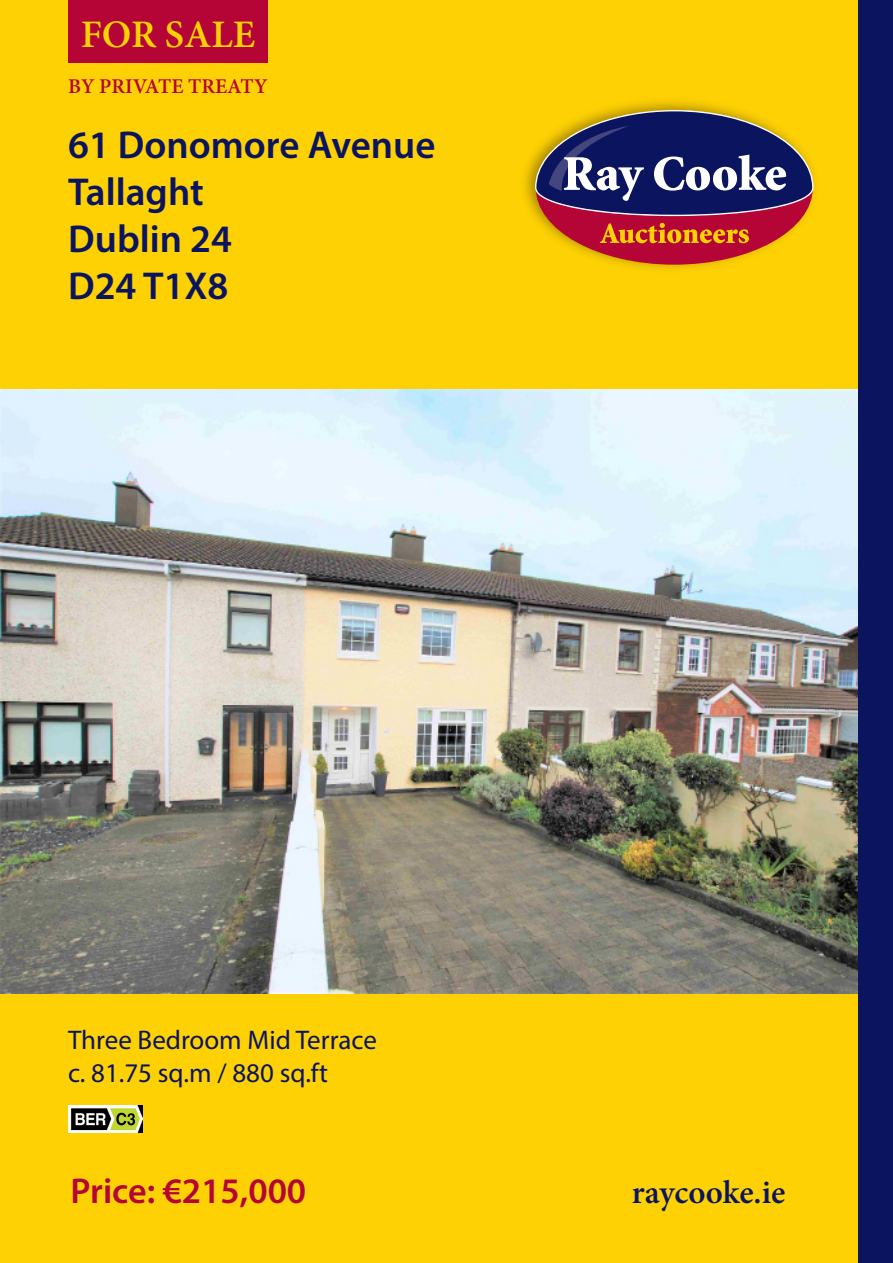
<style>
.page{position:relative;width:893px;height:1263px;background:#fed105}
.page>*{position:absolute;margin:0;border:0;box-sizing:border-box;transform-origin:0 0}
.RC_Cover_Address{font:600 39px "Myriad Pro";color:#0b145e}
.t1{font:600 39px "Minion Pro";color:#fed105}
.RC_Cover_Price{font:600 36px "Myriad Pro";color:#b50536}
.t2{font:600 33px "Minion Pro";color:#0b145e}
.RC_Cover_Description{font:27px "Myriad Pro";color:#0b145e}
.t3{font:600 21px "Minion Pro";color:#b50536}
</style>
<div class="page">
<img style="left:0;top:390px;width:859px;height:603px">
<img style="left:68px;top:1106px;width:75px;height:26px">
<div style="left:68px;top:0;width:200px;height:62px;background:#b50536"></div>
<div style="left:859px;top:0;width:34px;height:1263px;background:#0b145e"></div>
<img style="left:524px;top:101px;width:290px;height:168px">
<div style="left:536px;top:111px;width:277px;height:154px;background:#b50536;border-radius:50%"></div>
<svg style="left:535px;top:110px;width:278px;height:106px;background:#595063"></svg>
<svg style="left:600px;top:223px;width:149px;height:20px"></svg>
<h1 class="t1" style="left:81px;top:8px;width:176px">FOR SALE</h1>
<p class="t3" style="left:68px;top:71px;width:201px">BY PRIVATE TREATY</p>
<p class="RC_Cover_Address" style="left:68px;top:120px;width:369px">61 Donomore Avenue</p>
<p class="RC_Cover_Address" style="left:68px;top:167px;width:137px">Tallaght</p>
<p class="RC_Cover_Address" style="left:68px;top:214px;width:165px">Dublin 24</p>
<p class="RC_Cover_Address" style="left:68px;top:261px;width:162px">D24 T1X8</p>
<p class="RC_Cover_Description" style="left:68px;top:1024px;width:310px">Three Bedroom Mid Terrace</p>
<p class="RC_Cover_Description" style="left:68px;top:1056px;width:262px">c. 81.75 sq.m / 880 sq.ft</p>
<p class="RC_Cover_Price" style="left:71px;top:1167px;width:237px">Price: €215,000</p>
<p class="t2" style="left:632px;top:1170px;width:155px">raycooke.ie</p>
</div>
